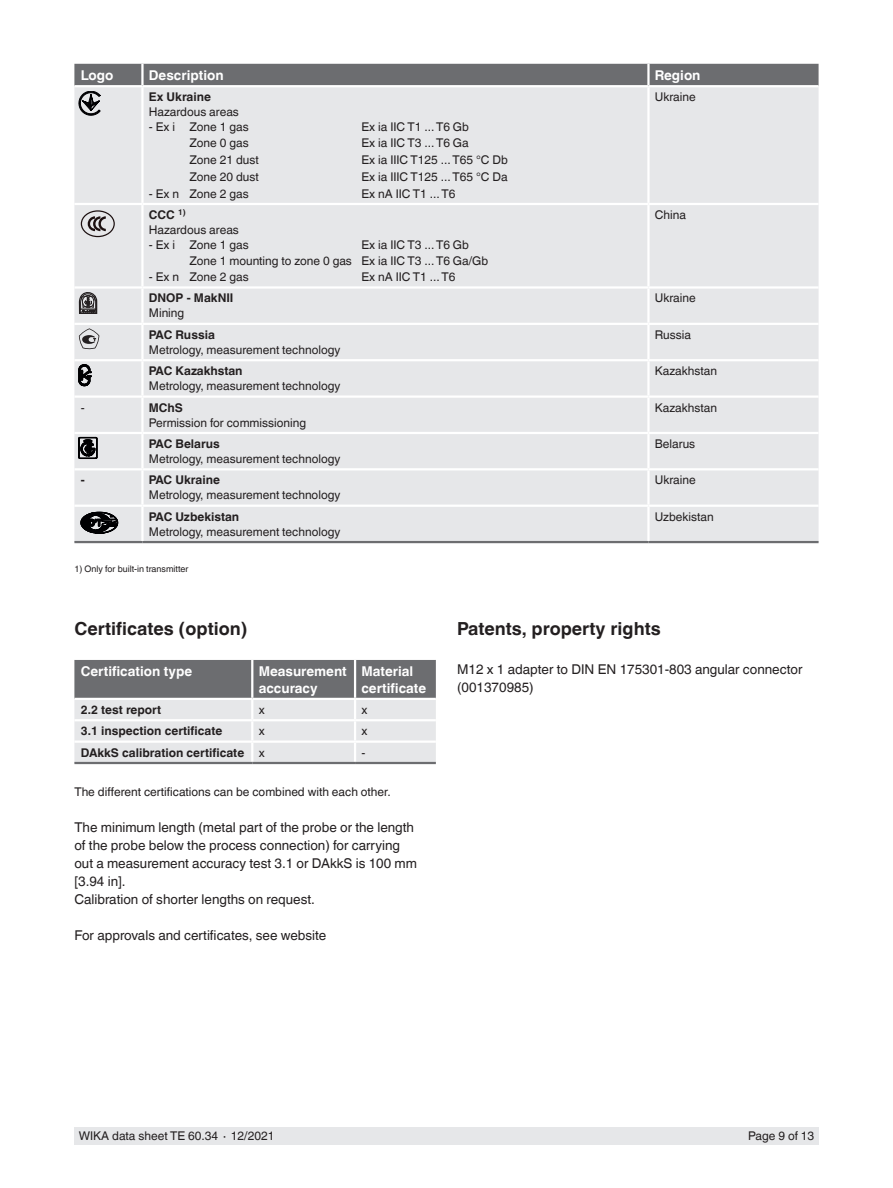
<style>
.page{position:relative;width:893px;height:1188px;background:#fff}
.page>*{position:absolute;margin:0;border:0;box-sizing:border-box;transform-origin:0 0}
.t1{font:700 18px "Helvetica World";color:#231f20}
.t2{font:13.5px/18px "Helvetica World";color:#231f20}
.t3{font:700 13.5px/16.5px "Helvetica World";color:#fff}
.t4{font:12px/15px "Helvetica World";color:#231f20}
.t5{font:700 12px "Helvetica World";color:#231f20}
.t6{font:9px "Helvetica World";color:#231f20}
.s1{font-weight:700}
.s2{font-weight:400}
</style>
<div class="page">
<div style="left:74px;top:1128px;width:745px;height:17px;background:#e6e7e9"></div>
<div style="left:74px;top:115px;width:745px;height:426px;background:#e6e7e9"></div>
<hr style="left:142px;top:541px;width:506px;height:2px;background:#6c6d70">
<hr style="left:648px;top:541px;width:171px;height:2px;background:#6c6d70">
<hr style="left:74px;top:541px;width:68px;height:2px;background:#6c6d70">
<hr style="left:141px;top:361px;width:3px;height:34px;background:#fff">
<hr style="left:647px;top:361px;width:3px;height:34px;background:#fff">
<hr style="left:141px;top:434px;width:3px;height:34px;background:#fff">
<hr style="left:647px;top:434px;width:3px;height:34px;background:#fff">
<hr style="left:647px;top:289px;width:3px;height:34px;background:#fff">
<hr style="left:142px;top:468px;width:506px;height:2px;background:#fff">
<hr style="left:648px;top:468px;width:171px;height:2px;background:#fff">
<hr style="left:647px;top:470px;width:3px;height:35px;background:#fff">
<hr style="left:142px;top:505px;width:506px;height:2px;background:#fff">
<hr style="left:648px;top:505px;width:171px;height:2px;background:#fff">
<hr style="left:141px;top:289px;width:3px;height:34px;background:#fff">
<hr style="left:74px;top:505px;width:68px;height:2px;background:#fff">
<hr style="left:74px;top:203px;width:68px;height:2px;background:#fff">
<hr style="left:142px;top:203px;width:506px;height:2px;background:#fff">
<hr style="left:648px;top:203px;width:171px;height:2px;background:#fff">
<hr style="left:74px;top:286px;width:68px;height:3px;background:#fff">
<hr style="left:142px;top:286px;width:506px;height:3px;background:#fff">
<hr style="left:648px;top:286px;width:171px;height:3px;background:#fff">
<hr style="left:74px;top:432px;width:68px;height:2px;background:#fff">
<hr style="left:142px;top:432px;width:506px;height:2px;background:#fff">
<hr style="left:648px;top:432px;width:171px;height:2px;background:#fff">
<hr style="left:74px;top:468px;width:68px;height:2px;background:#fff">
<hr style="left:141px;top:470px;width:3px;height:35px;background:#fff">
<hr style="left:74px;top:395px;width:68px;height:3px;background:#fff">
<hr style="left:142px;top:395px;width:506px;height:3px;background:#fff">
<hr style="left:141px;top:398px;width:3px;height:34px;background:#fff">
<hr style="left:648px;top:395px;width:171px;height:3px;background:#fff">
<hr style="left:647px;top:398px;width:3px;height:34px;background:#fff">
<hr style="left:141px;top:507px;width:3px;height:34px;background:#fff">
<hr style="left:647px;top:507px;width:3px;height:34px;background:#fff">
<hr style="left:142px;top:323px;width:506px;height:2px;background:#fff">
<hr style="left:74px;top:323px;width:68px;height:2px;background:#fff">
<hr style="left:648px;top:323px;width:171px;height:2px;background:#fff">
<hr style="left:74px;top:359px;width:68px;height:2px;background:#fff">
<hr style="left:142px;top:359px;width:506px;height:2px;background:#fff">
<hr style="left:648px;top:359px;width:171px;height:2px;background:#fff">
<hr style="left:647px;top:87px;width:3px;height:116px;background:#fff">
<hr style="left:647px;top:205px;width:3px;height:81px;background:#fff">
<hr style="left:647px;top:325px;width:3px;height:34px;background:#fff">
<hr style="left:141px;top:87px;width:3px;height:116px;background:#fff">
<hr style="left:141px;top:205px;width:3px;height:81px;background:#fff">
<hr style="left:141px;top:325px;width:3px;height:34px;background:#fff">
<svg style="left:81px;top:210px;width:34px;height:27px"></svg>
<svg style="left:81px;top:512px;width:37px;height:22px"></svg>
<svg style="left:74px;top:660px;width:362px;height:102px;background:#b9babd"></svg>
<hr style="left:74px;top:698px;width:178px;height:2px;background:#fff">
<hr style="left:252px;top:698px;width:103px;height:2px;background:#fff">
<hr style="left:355px;top:698px;width:81px;height:2px;background:#fff">
<hr style="left:74px;top:762px;width:178px;height:2px;background:#6c6d70">
<hr style="left:252px;top:762px;width:103px;height:2px;background:#6c6d70">
<hr style="left:355px;top:762px;width:81px;height:2px;background:#6c6d70">
<svg style="left:74px;top:64px;width:745px;height:51px;background:#b3b4b6"></svg>
<svg style="left:79px;top:292px;width:18px;height:22px"></svg>
<svg style="left:79px;top:328px;width:20px;height:21px"></svg>
<svg style="left:79px;top:365px;width:12px;height:21px"></svg>
<svg style="left:79px;top:437px;width:18px;height:22px"></svg>
<p class="t3" style="left:81px;top:67px;width:34px">Logo</p>
<p class="t3" style="left:149px;top:67px;width:76px">Description</p>
<p class="t3" style="left:655px;top:67px;width:47px">Region</p>
<p class="t5" style="left:149px;top:90px;width:64px">Ex Ukraine</p>
<p class="t4" style="left:149px;top:105px;width:92px">Hazardous areas</p>
<p class="t4" style="left:149px;top:119px;width:101px">- Ex i Zone 1 gas</p>
<p class="t4" style="left:361px;top:119px;width:109px">Ex ia IIC T1 ... T6 Gb</p>
<p class="t4" style="left:190px;top:135px;width:61px">Zone 0 gas</p>
<p class="t4" style="left:361px;top:135px;width:109px">Ex ia IIC T3 ... T6 Ga</p>
<p class="t4" style="left:190px;top:153px;width:71px">Zone 21 dust</p>
<p class="t4" style="left:361px;top:153px;width:148px">Ex ia IIIC T125 ... T65 °C Db</p>
<p class="t4" style="left:190px;top:170px;width:71px">Zone 20 dust</p>
<p class="t4" style="left:361px;top:170px;width:148px">Ex ia IIIC T125 ... T65 °C Da</p>
<p class="t4" style="left:149px;top:186px;width:101px">- Ex n Zone 2 gas</p>
<p class="t4" style="left:361px;top:186px;width:95px">Ex nA IIC T1 ... T6</p>
<p class="t4" style="left:655px;top:90px;width:42px">Ukraine</p>
<p class="t4" style="left:149px;top:207px;width:92px"><span class="s1">CCC</span> <sup>1)<br></sup>Hazardous areas</p>
<p class="t4" style="left:149px;top:237px;width:101px">- Ex i Zone 1 gas</p>
<p class="t4" style="left:190px;top:236px;width:300px;line-height:16.2px;text-indent:172px">Ex ia IIC T3 ... T6 Gb<br>Zone 1 mounting to zone 0 gas Ex ia IIC T3 ... T6 Ga/Gb</p>
<p class="t4" style="left:149px;top:269px;width:101px">- Ex n Zone 2 gas</p>
<p class="t4" style="left:361px;top:269px;width:95px">Ex nA IIC T1 ... T6</p>
<p class="t4" style="left:655px;top:207px;width:33px">China</p>
<p class="t5" style="left:149px;top:291px;width:86px">DNOP - MakNII</p>
<p class="t4" style="left:149px;top:306px;width:37px">Mining</p>
<p class="t4" style="left:655px;top:291px;width:42px">Ukraine</p>
<p class="t5" style="left:149px;top:328px;width:68px">PAC Russia</p>
<p class="t4" style="left:149px;top:342px;width:193px">Metrology, measurement technology</p>
<p class="t4" style="left:655px;top:327px;width:38px">Russia</p>
<p class="t5" style="left:149px;top:364px;width:95px">PAC Kazakhstan</p>
<p class="t4" style="left:149px;top:379px;width:193px">Metrology, measurement technology</p>
<p class="t4" style="left:655px;top:364px;width:64px">Kazakhstan</p>
<p class="t4" style="left:81px;top:400px;width:5px">-</p>
<p class="t5" style="left:149px;top:400px;width:36px">MChS</p>
<p class="t4" style="left:149px;top:415px;width:159px">Permission for commissioning</p>
<p class="t4" style="left:655px;top:400px;width:64px">Kazakhstan</p>
<p class="t5" style="left:149px;top:437px;width:73px">PAC Belarus</p>
<p class="t4" style="left:149px;top:451px;width:193px">Metrology, measurement technology</p>
<p class="t4" style="left:655px;top:436px;width:42px">Belarus</p>
<p class="t5" style="left:81px;top:473px;width:5px">-</p>
<p class="t5" style="left:149px;top:473px;width:73px">PAC Ukraine</p>
<p class="t4" style="left:149px;top:488px;width:193px">Metrology, measurement technology</p>
<p class="t4" style="left:655px;top:473px;width:42px">Ukraine</p>
<p class="t5" style="left:149px;top:510px;width:92px">PAC Uzbekistan</p>
<p class="t4" style="left:149px;top:524px;width:193px">Metrology, measurement technology</p>
<p class="t4" style="left:655px;top:509px;width:60px">Uzbekistan</p>
<p class="t6" style="left:74px;top:563px;width:115px">1) Only for built-in transmitter</p>
<h1 class="t1" style="left:74px;top:618px;width:175px">Certificates (option)</h1>
<p class="t3" style="left:81px;top:663px;width:113px">Certification type</p>
<p class="t3" style="left:259px;top:663px;width:90px">Measurement accuracy</p>
<p class="t3" style="left:361px;top:663px;width:66px">Material certificate</p>
<p class="t5" style="left:81px;top:703px;width:82px">2.2 test report</p>
<p class="t4" style="left:259px;top:702px;width:7px">x</p>
<p class="t4" style="left:361px;top:702px;width:7px">x</p>
<p class="t5" style="left:81px;top:724px;width:143px">3.1 inspection certificate</p>
<p class="t4" style="left:259px;top:724px;width:7px">x</p>
<p class="t4" style="left:361px;top:724px;width:7px">x</p>
<p class="t5" style="left:81px;top:745px;width:185px">DAkkS calibration certificate <span class="s2">x</span></p>
<p class="t4" style="left:361px;top:745px;width:5px">-</p>
<p class="t4" style="left:74px;top:784px;width:318px">The different certifications can be combined with each other.</p>
<p class="t2" style="left:74px;top:818px;width:344px">The minimum length (metal part of the probe or the length of the probe below the process connection) for carrying out a measurement accuracy test 3.1 or DAkkS is 100 mm [3.94 in].<br>Calibration of shorter lengths on request.</p>
<p class="t2" style="left:74px;top:926px;width:254px">For approvals and certificates, see website</p>
<h1 class="t1" style="left:457px;top:618px;width:205px">Patents, property rights</h1>
<p class="t2" style="left:457px;top:660px;width:347px">M12 x 1 adapter to DIN EN 175301-803 angular connector (001370985)</p>
<p class="t4" style="left:79px;top:1129px;width:197px">WIKA data sheet TE 60.34 ∙ 12/2021</p>
<p class="t4" style="left:748px;top:1129px;width:68px">Page 9 of 13</p>
</div>
